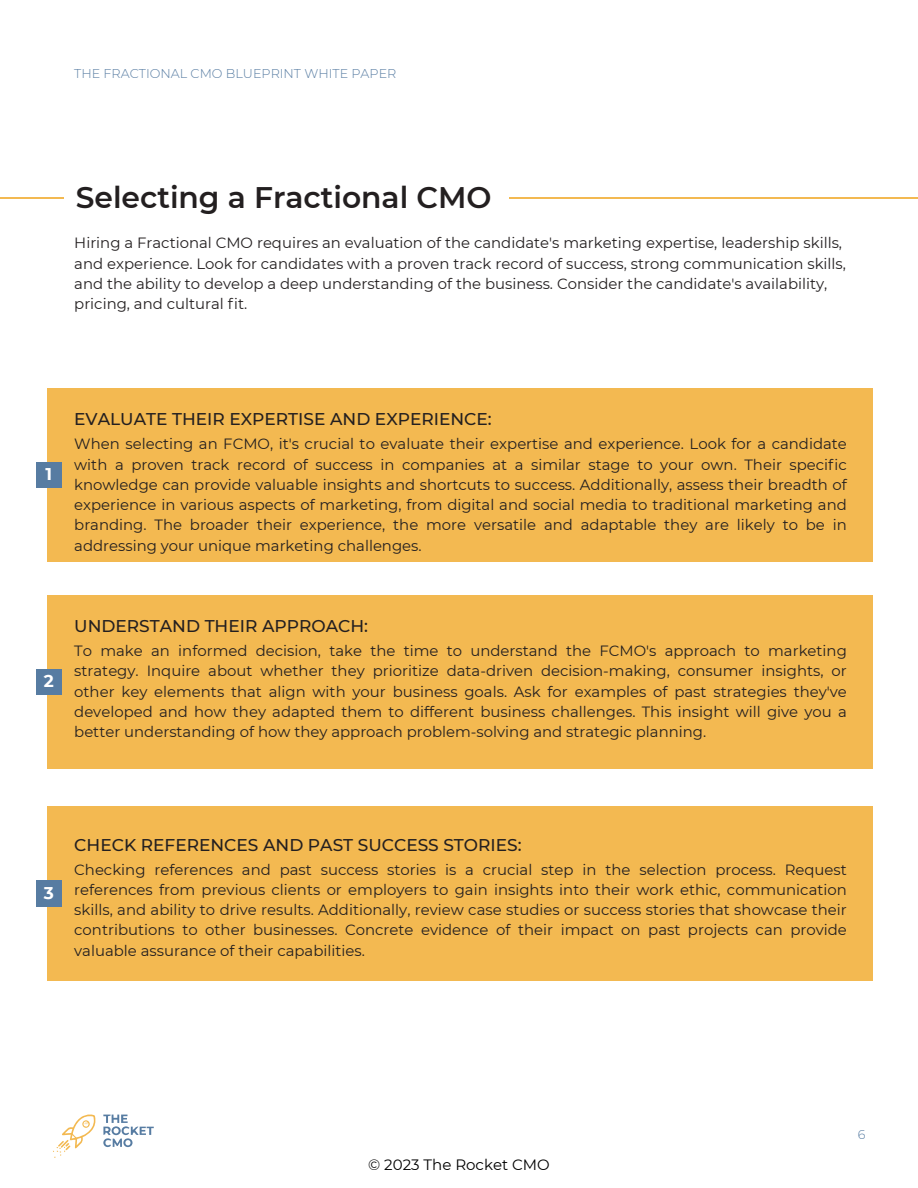
<style>
.page{position:relative;width:918px;height:1188px;background:#fff}
.page>*{position:absolute;margin:0;border:0;box-sizing:border-box;transform-origin:0 0}
.t1{font:600 29.7px "Montserrat";color:#231f20}
.t2{font:500 16.95px "Montserrat";color:#231f20}
.t3{font:700 16.95px "Montserrat";color:#fff}
.t4{font:15px "Montserrat";color:#000}
.t5{font:14.85px/20.2px "Montserrat";color:#231f20;text-align:justify}
.t6{font:300 12.75px "Montserrat";color:#577ca2}
</style>
<div class="page">
<hr style="left:0;top:198px;width:63px;height:1px;background:#f3b951">
<svg style="left:103px;top:1115px;width:51px;height:32px"></svg>
<svg style="left:53px;top:1115px;width:43px;height:43px"></svg>
<div style="left:48px;top:388px;width:825px;height:174px;background:#f3b951"></div>
<div style="left:36px;top:462px;width:26px;height:26px;background:#577ca2"></div>
<div style="left:48px;top:595px;width:825px;height:174px;background:#f3b951"></div>
<div style="left:36px;top:669px;width:26px;height:26px;background:#577ca2"></div>
<div style="left:48px;top:807px;width:825px;height:173px;background:#f3b951"></div>
<div style="left:36px;top:881px;width:26px;height:25px;background:#577ca2"></div>
<hr style="left:510px;top:198px;width:408px;height:1px;background:#f3b951">
<p class="t6" style="left:74px;top:66px;width:324px">THE FRACTIONAL CMO BLUEPRINT WHITE PAPER</p>
<p class="t1" style="left:76px;top:179px;width:417px">Selecting a Fractional CMO</p>
<p class="t5" style="left:74px;top:233px;width:773px;text-align:left">Hiring a Fractional CMO requires an evaluation of the candidate's marketing expertise, leadership skills, and experience. Look for candidates with a proven track record of success, strong communication skills, and the ability to develop a deep understanding of the business. Consider the candidate's availability, pricing, and cultural fit.</p>
<p class="t3" style="left:46px;top:464px;width:8px">1</p>
<p class="t2" style="left:74px;top:409px;width:419px">EVALUATE THEIR EXPERTISE AND EXPERIENCE:</p>
<p class="t5" style="left:74px;top:434px;width:774px">When selecting an FCMO, it's crucial to evaluate their expertise and experience. Look for a candidate with a proven track record of success in companies at a similar stage to your own. Their specific knowledge can provide valuable insights and shortcuts to success. Additionally, assess their breadth of experience in various aspects of marketing, from digital and social media to traditional marketing and branding. The broader their experience, the more versatile and adaptable they are likely to be in addressing your unique marketing challenges.</p>
<p class="t3" style="left:44px;top:671px;width:12px">2</p>
<p class="t2" style="left:74px;top:616px;width:295px">UNDERSTAND THEIR APPROACH:</p>
<p class="t5" style="left:74px;top:641px;width:774px">To make an informed decision, take the time to understand the FCMO's approach to marketing strategy. Inquire about whether they prioritize data-driven decision-making, consumer insights, or other key elements that align with your business goals. Ask for examples of past strategies they've developed and how they adapted them to different business challenges. This insight will give you a better understanding of how they approach problem-solving and strategic planning.</p>
<p class="t3" style="left:44px;top:882px;width:12px">3</p>
<p class="t2" style="left:74px;top:834px;width:449px">CHECK REFERENCES AND PAST SUCCESS STORIES:</p>
<p class="t5" style="left:74px;top:859px;width:774px">Checking references and past success stories is a crucial step in the selection process. Request references from previous clients or employers to gain insights into their work ethic, communication skills, and ability to drive results. Additionally, review case studies or success stories that showcase their contributions to other businesses. Concrete evidence of their impact on past projects can provide valuable assurance of their capabilities.</p>
<p class="t4" style="left:368px;top:1155px;width:183px">© 2023 The Rocket CMO</p>
<p class="t6" style="left:858px;top:1127px;width:9px">6</p>
</div>
